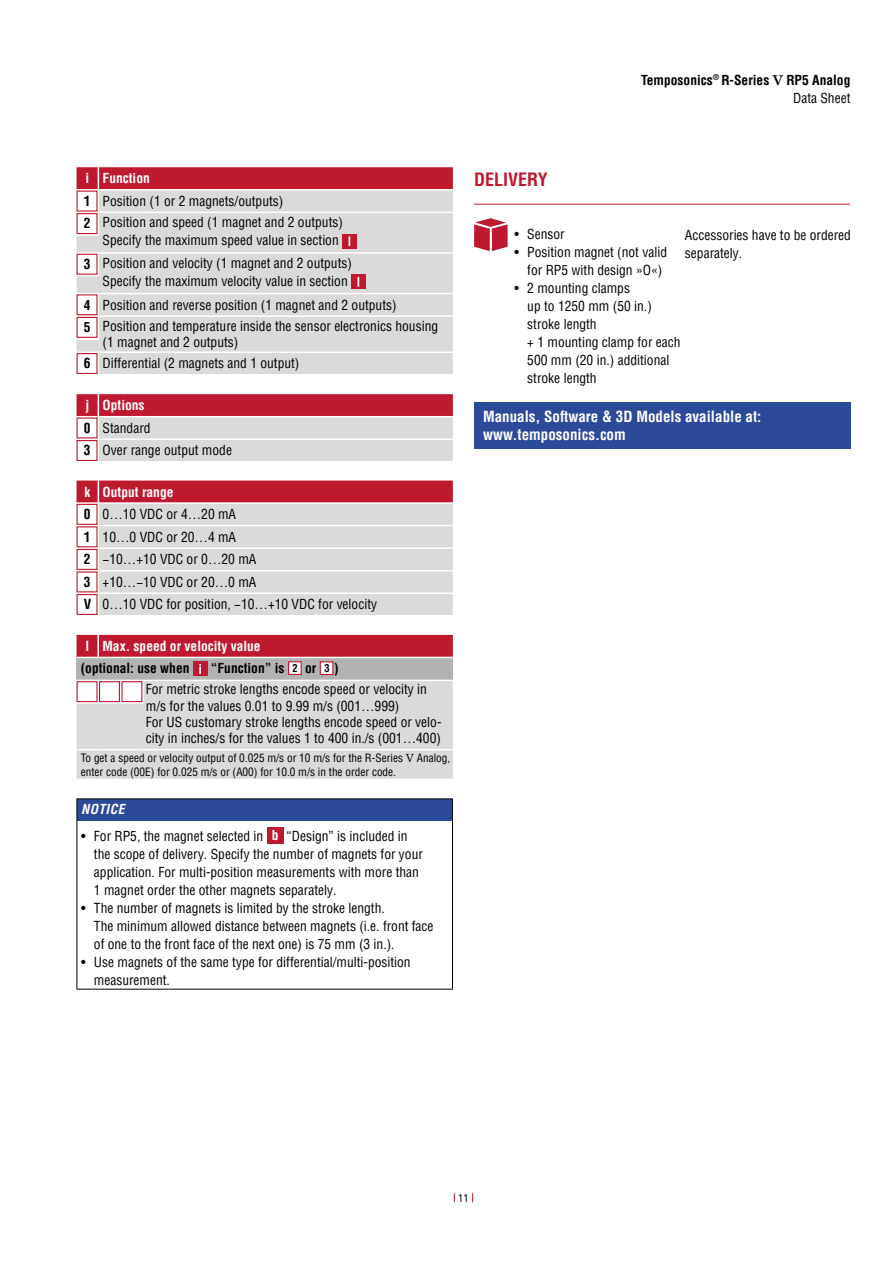
<style>
.page{position:relative;width:893px;height:1263px;background:#fff}
.page>*{position:absolute;margin:0;border:0;box-sizing:border-box;transform-origin:0 0}
.t1{font:700 condensed 18px "Helvetica LT Pro";color:#bf1930}
.t2{font:700 condensed 15px/18px "Helvetica LT Pro";color:#fff}
.t3{font:condensed 13.5px/18px "Helvetica LT Pro";color:#000}
.t4{font:700 condensed 13.5px/18px "Helvetica LT Pro";color:#000;text-align:right}
.t5{font:700 condensed 13.5px "Helvetica LT Pro";color:#fff}
.t6{font:italic 700 condensed 13.5px "Helvetica LT Pro";letter-spacing:.03em;color:#fff}
.t7{font:condensed 11.25px/13.5px "Helvetica LT Pro";color:#000}
.t8{font:condensed 10.5px "Helvetica LT Pro";color:#000}
.s1{font-family:"Century Schoolbook";font-stretch:normal}
.s2{font-weight:400}
.s3{font-weight:700;color:#fff}
.s4{font-weight:700}
.s5{font-weight:700;font-size:10.5px}
.s6{font-family:"Helvetica LT Std";font-weight:700;color:#fff}
.s7{font-family:"Helvetica LT Std"}
</style>
<div class="page">
<div style="left:77px;top:246px;width:376px;height:128px;background:#dadada"></div>
<hr style="left:77px;top:351px;width:21px;height:2px;background:#fff">
<hr style="left:98px;top:252px;width:355px;height:2px;background:#fff">
<hr style="left:98px;top:293px;width:355px;height:1px;background:#fff">
<hr style="left:98px;top:315px;width:355px;height:2px;background:#fff">
<hr style="left:98px;top:351px;width:355px;height:2px;background:#fff">
<svg style="left:98px;top:353px;width:1px;height:21px"></svg>
<hr style="left:77px;top:252px;width:21px;height:2px;background:#fff">
<svg style="left:77px;top:254px;width:22px;height:22px"></svg>
<svg style="left:77px;top:293px;width:22px;height:47px"></svg>
<div style="left:342px;top:234px;width:15px;height:14px;background:#bf1930"></div>
<svg style="left:77px;top:167px;width:376px;height:79px;background:#d4a5ac"></svg>
<svg style="left:351px;top:275px;width:15px;height:14px"></svg>
<div style="left:77px;top:317px;width:21px;height:21px;border:1px solid #bf1930"></div>
<div style="left:77px;top:353px;width:21px;height:21px;border:1px solid #bf1930"></div>
<svg style="left:77px;top:394px;width:376px;height:67px;background:#d39da4"></svg>
<div style="left:77px;top:440px;width:21px;height:21px;border:1px solid #bf1930"></div>
<svg style="left:77px;top:480px;width:376px;height:135px;background:#d8bcc0"></svg>
<div style="left:77px;top:504px;width:21px;height:21px;border:1px solid #bf1930"></div>
<div style="left:77px;top:549px;width:21px;height:21px;border:1px solid #bf1930"></div>
<div style="left:77px;top:594px;width:21px;height:21px;border:1px solid #bf1930"></div>
<div style="left:474px;top:402px;width:376px;height:47px;background:#2c4a9a"></div>
<hr style="left:474px;top:204px;width:376px;height:1px;background:#bf1930">
<svg style="left:474px;top:218px;width:34px;height:33px"></svg>
<div style="left:77px;top:657px;width:376px;height:23px;background:#b3b2b2"></div>
<div style="left:77px;top:635px;width:376px;height:23px;background:#bf1930"></div>
<hr style="left:142px;top:657px;width:311px;height:1px;background:#fff">
<div style="left:77px;top:681px;width:376px;height:98px;background:#dadada"></div>
<div style="left:193px;top:662px;width:14px;height:14px;background:#bf1930"></div>
<svg style="left:199px;top:664px;width:2px;height:10px"></svg>
<div style="left:288px;top:661px;width:14px;height:14px;background:#fff;border:1px solid #bf1930"></div>
<div style="left:320px;top:661px;width:13px;height:14px;background:#fff;border:1px solid #bf1930"></div>
<div style="left:77px;top:681px;width:21px;height:21px;border:1px solid #bf1930"></div>
<div style="left:99px;top:681px;width:21px;height:21px;border:1px solid #bf1930"></div>
<div style="left:121px;top:681px;width:21px;height:21px;border:1px solid #bf1930"></div>
<div style="left:77px;top:799px;width:375px;height:21px;background:#2c4a9a"></div>
<hr style="left:77px;top:820px;width:1px;height:169px;background:#000">
<hr style="left:452px;top:820px;width:1px;height:169px;background:#000">
<hr style="left:77px;top:989px;width:376px;height:1px;background:#000">
<hr style="left:77px;top:798px;width:376px;height:1px;background:#000">
<svg style="left:77px;top:799px;width:1px;height:21px"></svg>
<svg style="left:452px;top:799px;width:1px;height:21px"></svg>
<div style="left:267px;top:827px;width:16px;height:17px;background:#bf1930"></div>
<p class="t4" style="left:641px;top:71px;width:211px">Temposonics<sup>®</sup> R-Series <span class="s1">V</span> RP5 Analog<br><span class="s2">Data Sheet</span></p>
<p class="t3" style="left:84px;top:167px;width:261px;line-height:22px"><span class="s3">i Function<br></span><span class="s4">1</span> Position (1 or 2 magnets/outputs)<br><span class="s4">2</span> Position and speed (1 magnet and 2 outputs)</p>
<p class="t3" style="left:84px;top:229px;width:270px;line-height:22.6px;text-align:center">Specify the maximum speed value in section<br><span class="s4">3</span> Position and velocity (1 magnet and 2 outputs)</p>
<p class="t3" style="left:84px;top:269px;width:314px;line-height:23.7px;text-indent:19px">Specify the maximum velocity value in section<br><span class="s4">4</span> Position and reverse position (1 magnet and 2 outputs)</p>
<p class="t3" style="left:103px;top:318px;width:337px;line-height:16.2px;text-indent:-19px"><span class="s4">5</span> Position and temperature inside the sensor electronics housing (1 magnet and 2 outputs)</p>
<p class="t3" style="left:84px;top:354px;width:217px"><span class="s4">6</span> Differential (2 magnets and 1 output)</p>
<p class="t3" style="left:84px;top:394px;width:150px;line-height:22.5px"><span class="s3">j Options<br></span><span class="s4">0</span> Standard<br><span class="s4">3</span> Over range output mode</p>
<p class="t3" style="left:84px;top:480px;width:295px;line-height:22.5px"><span class="s3">k Output range<br></span><span class="s4">0</span> 0…10 VDC or 4…20 mA<br><span class="s4">1</span> 10…0 VDC or 20…4 mA<br><span class="s4">2</span> −10…+10 VDC or 0…20 mA<br><span class="s4">3</span> +10…−10 VDC or 20…0 mA<br><span class="s4">V</span> 0…10 VDC for position, −10…+10 VDC for velocity</p>
<p class="t5" style="left:86px;top:637px;width:177px">l Max. speed or velocity value</p>
<p class="t4" style="left:81px;top:659px;width:110px">(optional: use when</p>
<p class="t3" style="left:146px;top:657px;width:283px;line-height:21.1px;text-indent:65px"><span class="s4">“Function” is</span> <span class="s5">2</span> <span class="s4">or</span> <span class="s5">3</span> <span class="s4">)<br></span>For metric stroke lengths encode speed or velocity in</p>
<p class="t3" style="left:146px;top:697px;width:297px;line-height:16.2px">m/s for the values 0.01 to 9.99 m/s (001…999)<br>For US customary stroke lengths encode speed or velo&shy;city in inches/s for the values 1 to 400 in./s (001…400)</p>
<p class="t7" style="left:81px;top:751px;width:371px">To get a speed or velocity output of 0.025 m/s or 10 m/s for the R-Series <span class="s1">V</span> Analog, enter code (00E) for 0.025 m/s or (A00) for 10.0 m/s in the order code.</p>
<p class="t6" style="left:81px;top:800px;width:45px">NOTICE</p>
<p class="t3" style="left:94px;top:827px;width:331px;text-indent:-13px">• For RP5, the magnet selected in <span class="s6">b</span> “Design” is included in the scope of delivery. Specify the number of magnets for your application. For multi-position measurements with more than 1 magnet order the other magnets separately.</p>
<p class="t3" style="left:94px;top:899px;width:341px;text-indent:-13px">• The number of magnets is limited by the stroke length.<br>The minimum allowed distance between magnets (i.e. front face of one to the front face of the next one) is 75 mm (3 in.).</p>
<p class="t3" style="left:94px;top:953px;width:318px;text-indent:-13px">• Use magnets of the same type for differential/multi-position measurement.</p>
<h1 class="t1" style="left:474px;top:167px;width:75px">DELIVERY</h1>
<p class="t3" style="left:515px;top:225px;width:52px">• Sensor</p>
<p class="t3" style="left:515px;top:243px;width:154px;text-align:center">• Position magnet (not valid for RP5 with design <span class="s7">»</span>O<span class="s7">«</span>)</p>
<p class="t3" style="left:527px;top:279px;width:155px;text-indent:-13px">• 2 mounting clamps<br>up to 1250 mm (50 in.) stroke length<br>+ 1 mounting clamp for each<br>500 mm (20 in.) additional stroke length</p>
<p class="t3" style="left:685px;top:226px;width:168px">Accessories have to be ordered separately.</p>
<p class="t2" style="left:483px;top:407px;width:280px">Manuals, Software &amp; 3D Models available at: www.temposonics.com</p>
<p class="t8" style="left:458px;top:1191px;width:12px">11</p>
</div>
